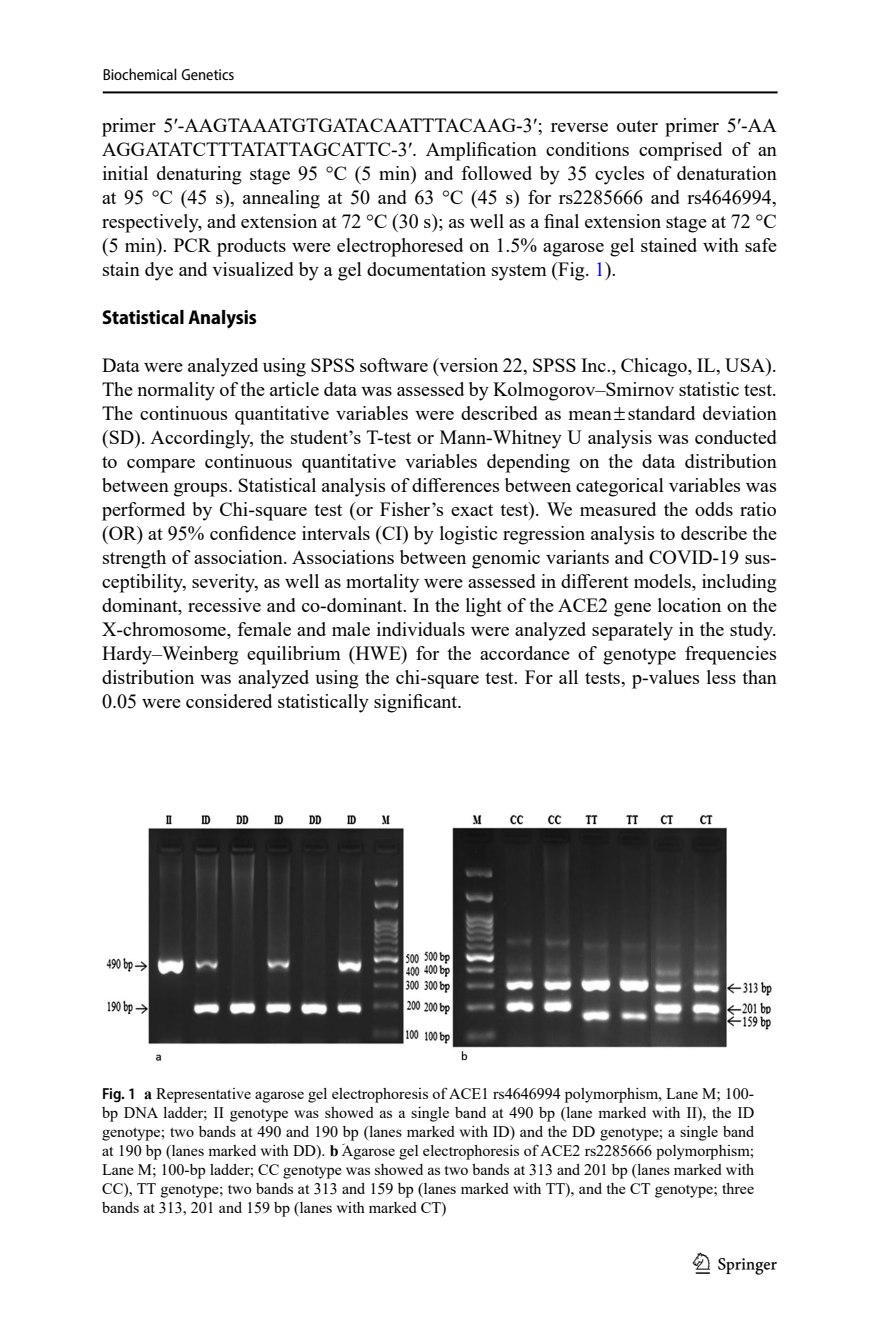
<style>
.page{position:relative;width:879px;height:1333px;background:#fff}
.page>*{position:absolute;margin:0;border:0;box-sizing:border-box;transform-origin:0 0}
.t1{font:30px "Springnew";color:#000}
.Body_Text{font:20px/24px "Times New Roman";color:#000;text-align:justify}
.Head_2{font:700 semi-condensed 20px "Myriad Pro";color:#000}
.Figure_Caption{font:16px/19px "Times New Roman";color:#000;text-align:justify}
.t2{font:semi-condensed 16px "Myriad Pro";color:#000}
.s1{color:#00f}
.s2{font-family:"Myriad Pro";font-weight:600;font-stretch:semi-condensed}
.s3{font-weight:700}
</style>
<div class="page">
<hr style="left:103px;top:91px;width:674px;height:2px;background:#000">
<img style="left:106px;top:814px;width:666px;height:247px">
<p class="t2" style="left:103px;top:65px;width:133px">Biochemical Genetics</p>
<p class="Body_Text" style="left:102px;top:112px;width:676px">primer 5′-AAGTAAATGTGATACAATTTACAAG-3′; reverse outer primer 5′-AA AGGATATCTTTATATTAGCATTC-3′. Amplification conditions comprised of an initial denaturing stage 95 °C (5 min) and followed by 35 cycles of denaturation at 95 °C (45 s), annealing at 50 and 63 °C (45 s) for rs2285666 and rs4646994, respectively, and extension at 72 °C (30 s); as well as a final extension stage at 72 °C (5 min). PCR products were electrophoresed on 1.5% agarose gel stained with safe stain dye and visualized by a gel documentation system (Fig. <span class="s1">1</span>).</p>
<p class="Head_2" style="left:102px;top:304px;width:156px">Statistical Analysis</p>
<p class="Body_Text" style="left:102px;top:352px;width:676px">Data were analyzed using SPSS software (version 22, SPSS Inc., Chicago, IL, USA).<br>The normality of the article data was assessed by Kolmogorov–Smirnov statistic test.<br>The continuous quantitative variables were described as mean standard deviation (SD). Accordingly, the student’s T-test or Mann-Whitney U analysis was conducted to compare continuous quantitative variables depending on the data distribution between groups. Statistical analysis of differences between categorical variables was performed by Chi-square test (or Fisher’s exact test). We measured the odds ratio (OR) at 95% confidence intervals (CI) by logistic regression analysis to describe the strength of association. Associations between genomic variants and COVID-19 sus&shy;ceptibility, severity, as well as mortality were assessed in different models, including dominant, recessive and co-dominant. In the light of the ACE2 gene location on the X-chromosome, female and male individuals were analyzed separately in the study.<br>Hardy–Weinberg equilibrium (HWE) for the accordance of genotype frequencies distribution was analyzed using the chi-square test. For all tests, p-values less than 0.05 were considered statistically significant.</p>
<p class="Figure_Caption" style="left:102px;top:1083px;width:654px"><span class="s2">Fig. 1</span> <span class="s3">a</span> Representative agarose gel electrophoresis of ACE1 rs4646994 polymorphism, Lane M; 100- bp DNA ladder; II genotype was showed as a single band at 490 bp (lane marked with II), the ID genotype; two bands at 490 and 190 bp (lanes marked with ID) and the DD genotype; a single band at 190 bp (lanes marked with DD). <span class="s3">b</span> َAgarose gel electrophoresis of ACE2 rs2285666 polymorphism; Lane M; 100-bp ladder; CC genotype was showed as two bands at 313 and 201 bp (lanes marked with CC), TT genotype; two bands at 313 and 159 bp (lanes marked with TT), and the CT genotype; three bands at 313, 201 and 159 bp (lanes with marked CT)</p>
<h1 class="t1" style="left:696px;top:1246px;width:83px">1 3</h1>
</div>
